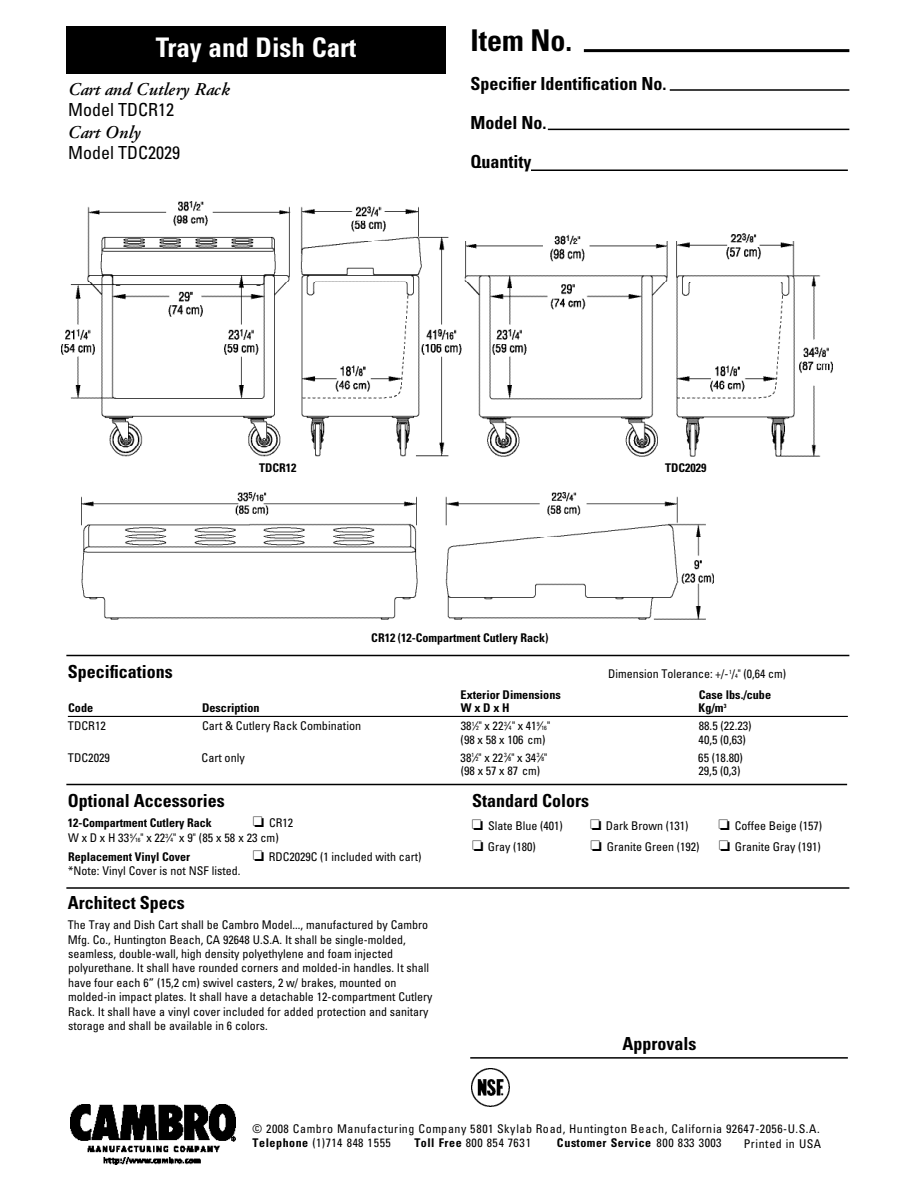
<style>
.page{position:relative;width:918px;height:1188px;background:#fff}
.page>*{position:absolute;margin:0;border:0;box-sizing:border-box;transform-origin:0 0}
.t1{font:700 condensed 30px "Univers";color:#000}
.t2{font:700 condensed 27px "Univers";color:#fff}
.t3{font:700 condensed 18px/39px "Univers";color:#000}
.t4{font:italic 600 18px "Adobe Garamond";letter-spacing:.005em;color:#000}
.t5{font:condensed 18px "Univers";color:#000}
.t6{font:condensed 12px/14.4px "Univers";color:#000}
.t7{font:700 condensed 12px "Univers";color:#000}
.t8{font:condensed 12px/14.7px "Univers";letter-spacing:.03em;color:#000}
.t9{font:700 condensed 12px "Univers";letter-spacing:.03em;color:#000}
.t10{font:condensed 12px "Univers";letter-spacing:.06em;color:#000}
.s1{font-size:6px}
.s2{font-weight:700}
.s3{font-weight:400}
</style>
<div class="page">
<img style="left:70px;top:1104px;width:166px;height:60px">
<hr style="left:584px;top:49px;width:265px;height:3px;background:#000">
<hr style="left:670px;top:89px;width:179px;height:2px;background:#000">
<hr style="left:548px;top:129px;width:301px;height:1px;background:#000">
<hr style="left:531px;top:170px;width:317px;height:1px;background:#000">
<div style="left:66px;top:26px;width:380px;height:48px;background:#000"></div>
<img style="left:87px;top:201px;width:332px;height:21px">
<img style="left:61px;top:222px;width:771px;height:234px">
<img style="left:471px;top:1069px;width:38px;height:38px">
<hr style="left:470px;top:1057px;width:378px;height:2px;background:#000">
<hr style="left:66px;top:655px;width:783px;height:1px;background:#000">
<hr style="left:68px;top:716px;width:780px;height:1px;background:#000">
<hr style="left:66px;top:784px;width:781px;height:1px;background:#000">
<hr style="left:66px;top:887px;width:783px;height:2px;background:#000">
<img style="left:81px;top:492px;width:597px;height:23px">
<img style="left:81px;top:515px;width:633px;height:105px">
<h2 class="t2" style="left:156px;top:30px;width:202px">Tray and Dish Cart</h2>
<h3 class="t4" style="left:68px;top:79px;width:163px">Cart and Cutlery Rack</h3>
<h3 class="t5" style="left:68px;top:98px;width:107px">Model TDCR12</h3>
<h3 class="t4" style="left:68px;top:122px;width:74px">Cart Only</h3>
<h3 class="t5" style="left:68px;top:141px;width:113px">Model TDC2029</h3>
<h1 class="t1" style="left:471px;top:22px;width:103px">Item No.</h1>
<h3 class="t3" style="left:470px;top:64px;width:198px">Specifier Identification No.<br>Model No.<br>Quantity</h3>
<p class="t7" style="left:259px;top:460px;width:39px">TDCR12</p>
<p class="t7" style="left:665px;top:460px;width:43px">TDC2029</p>
<p class="t7" style="left:371px;top:631px;width:179px">CR12 (12-Compartment Cutlery Rack)</p>
<h3 class="t3" style="left:68px;top:652px;width:107px">Specifications</h3>
<p class="t6" style="left:608px;top:667px;width:180px">Dimension Tolerance: +/-<sup>1</sup>/<span class="s1">4</span>" (0,64 cm)</p>
<p class="t7" style="left:461px;top:687px;width:102px">Exterior Dimensions</p>
<p class="t7" style="left:699px;top:687px;width:74px">Case lbs./cube</p>
<p class="t7" style="left:68px;top:700px;width:27px">Code</p>
<p class="t7" style="left:202px;top:700px;width:59px">Description</p>
<p class="t7" style="left:461px;top:700px;width:50px">W x D x H</p>
<p class="t7" style="left:699px;top:700px;width:29px">Kg/m<sup>3</sup></p>
<p class="t6" style="left:68px;top:718px;width:39px">TDCR12</p>
<p class="t6" style="left:202px;top:718px;width:161px">Cart &amp; Cutlery Rack Combination</p>
<p class="t6" style="left:461px;top:718px;width:91px">38<sup>1</sup>⁄<span class="s1">2</span>" x 22<sup>3</sup>⁄<span class="s1">4</span>" x 41<sup>9</sup>⁄<span class="s1">16</span>"</p>
<p class="t6" style="left:699px;top:718px;width:54px">88.5 (22.23)</p>
<p class="t6" style="left:461px;top:732px;width:86px">(98 x 58 x 106 cm)</p>
<p class="t6" style="left:699px;top:732px;width:49px">40,5 (0,63)</p>
<p class="t6" style="left:68px;top:750px;width:43px">TDC2029</p>
<p class="t6" style="left:202px;top:750px;width:45px">Cart only</p>
<p class="t6" style="left:461px;top:750px;width:88px">38<sup>1</sup>⁄<span class="s1">2</span>" x 22<sup>3</sup>⁄<span class="s1">8</span>" x 34<sup>3</sup>⁄<span class="s1">8</span>"</p>
<p class="t6" style="left:698px;top:750px;width:46px">65 (18.80)</p>
<p class="t6" style="left:461px;top:763px;width:81px">(98 x 57 x 87 cm)</p>
<p class="t6" style="left:698px;top:763px;width:43px">29,5 (0,3)</p>
<h3 class="t3" style="left:68px;top:781px;width:158px">Optional Accessories</h3>
<h3 class="t3" style="left:472px;top:781px;width:118px">Standard Colors</h3>
<p class="t6" style="left:472px;top:819px;width:92px">❏ Slate Blue (401)</p>
<p class="t6" style="left:590px;top:819px;width:100px">❏ Dark Brown (131)</p>
<p class="t6" style="left:719px;top:819px;width:105px">❏ Coffee Beige (157)</p>
<p class="t6" style="left:472px;top:840px;width:65px">❏ Gray (180)</p>
<p class="t6" style="left:590px;top:840px;width:110px">❏ Granite Green (192)</p>
<p class="t6" style="left:719px;top:840px;width:104px">❏ Granite Gray (191)</p>
<p class="t6" style="left:68px;top:815px;width:227px;line-height:15px;text-indent:185px">❏ CR12<br>W x D x H 33 <sup>5</sup>⁄<span class="s1">16</span>" x 22<sup>3</sup>⁄<span class="s1">4</span>" x 9" (85 x 58 x 23 cm)</p>
<p class="t7" style="left:68px;top:850px;width:124px">Replacement Vinyl Cover</p>
<p class="t6" style="left:253px;top:850px;width:170px">❏ RDC2029C (1 included with cart)</p>
<p class="t6" style="left:68px;top:863px;width:174px">*Note: Vinyl Cover is not NSF listed.</p>
<p class="t7" style="left:68px;top:815px;width:145px">12-Compartment Cutlery Rack</p>
<h3 class="t3" style="left:68px;top:883px;width:118px">Architect Specs</h3>
<p class="t6" style="left:68px;top:918px;width:366px">The Tray and Dish Cart shall be Cambro Model..., manufactured by Cambro Mfg. Co., Huntington Beach, CA 92648 U.S.A. It shall be single-molded, seamless, double-wall, high density polyethylene and foam injected polyurethane. It shall have rounded corners and molded-in handles. It shall have four each 6” (15,2 cm) swivel casters, 2 w/ brakes, mounted on molded-in impact plates. It shall have a detachable 12-compartment Cutlery Rack. It shall have a vinyl cover included for added protection and sanitary storage and shall be available in 6 colors.</p>
<h3 class="t3" style="left:622px;top:1024px;width:75px">Approvals</h3>
<p class="t8" style="left:253px;top:1121px;width:569px">© 2008 Cambro Manufacturing Company 5801 Skylab Road, Huntington Beach, California 92647-2056-U.S.A.<br><span class="s2">Telephone</span> (1)714 848 1555</p>
<p class="t10" style="left:414px;top:1135px;width:118px"><span class="s2">Toll Free</span> 800 854 7631</p>
<p class="t9" style="left:557px;top:1135px;width:166px">Customer Service <span class="s3">800 833 3003</span></p>
<p class="t8" style="left:744px;top:1136px;width:79px">Printed in USA</p>
</div>
